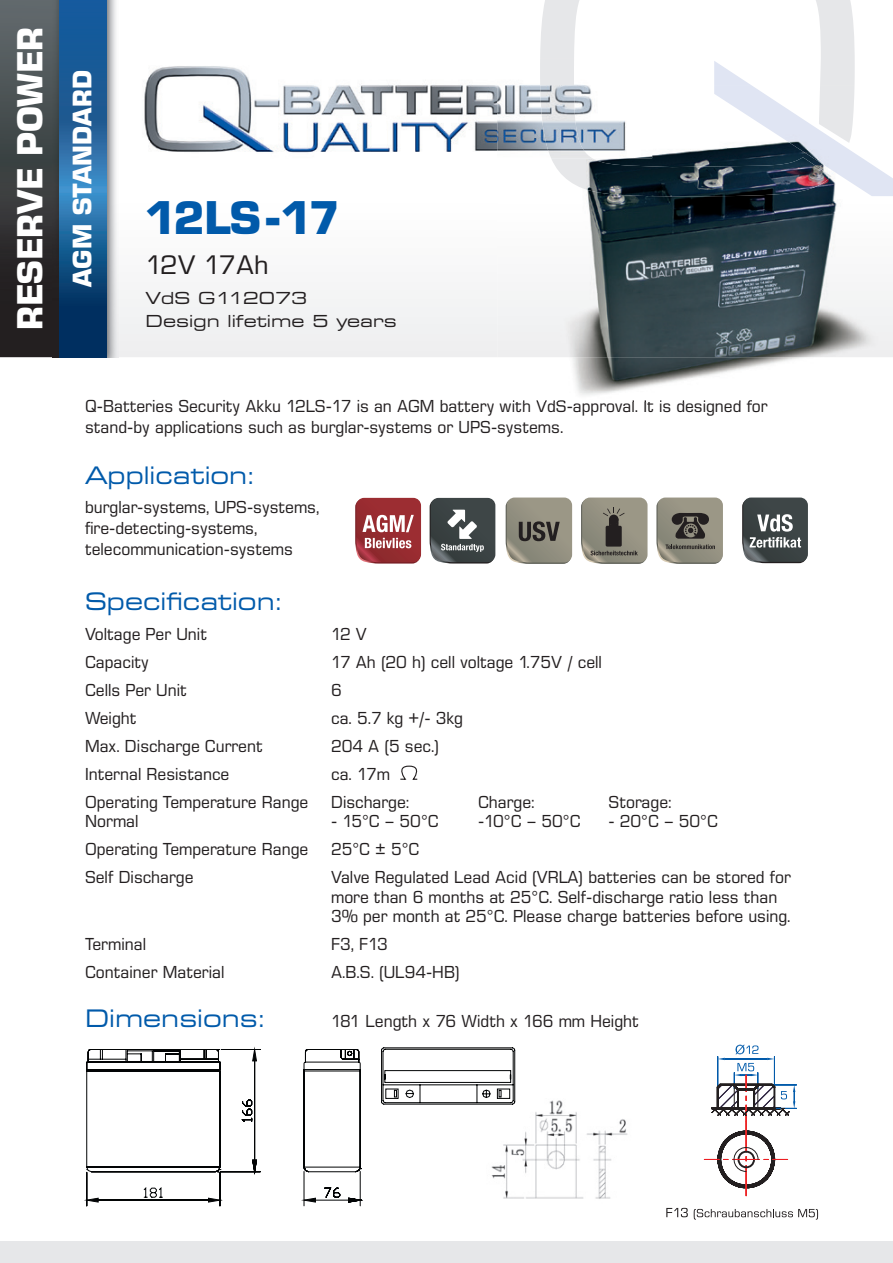
<style>
.page{position:relative;width:893px;height:1263px;background:#fff}
.page>*{position:absolute;margin:0;border:0;box-sizing:border-box;transform-origin:0 0}
.t1{font:700 45px "Eurostile SB";letter-spacing:-.04em;color:#015aaa}
.t2{font:700 34.5px "Eurostile SB";color:#fff}
.t3{font:700 25.5px "Eurostile SB";letter-spacing:.005em;color:#fff}
.t4{font:25.5px "Eurostile SB";color:#231f20}
.t5{font:24px "Eurostile SB Extend";color:#015aaa;scale:.95 1}
.t6{font:16.5px/21px "Eurostile SB";color:#231f20;scale:.95 1}
.t7{font:16.5px/22.5px "Eurostile SB Extend";color:#231f20}
</style>
<div class="page">
<svg style="left:400px;top:765px;width:18px;height:15px"></svg>
<img style="left:515px;top:1098px;width:113px;height:101px">
<svg style="left:86px;top:1048px;width:429px;height:158px"></svg>
<svg style="left:666px;top:1208px;width:22px;height:9px"></svg>
<svg style="left:694px;top:1209px;width:124px;height:11px"></svg>
<svg style="left:704px;top:1044px;width:92px;height:153px"></svg>
<svg style="left:355px;top:498px;width:66px;height:66px;background:#ac565a"></svg>
<svg style="left:581px;top:497px;width:66px;height:67px;background:#898679"></svg>
<svg style="left:506px;top:497px;width:66px;height:67px;background:#8c897b"></svg>
<svg style="left:656px;top:497px;width:67px;height:67px;background:#868377"></svg>
<svg style="left:742px;top:497px;width:66px;height:66px;background:#5e6565"></svg>
<svg style="left:430px;top:498px;width:65px;height:65px;background:#585f60"></svg>
<div style="left:119px;top:290px;width:378px;height:67px;background:#f1f2f3"></div>
<div style="left:0;top:1242px;width:893px;height:21px;background:#e6e7e9"></div>
<img style="left:540px;top:0;width:315px;height:85px">
<svg style="left:714px;top:61px;width:37px;height:24px"></svg>
<svg style="left:0;top:0;width:53px;height:357px;background:#3c3f40"></svg>
<img style="left:53px;top:0;width:66px;height:357px">
<svg style="left:59px;top:0;width:47px;height:357px;background:#1a5a92"></svg>
<img style="left:497px;top:196px;width:396px;height:199px">
<img style="left:512px;top:400px;width:240px;height:2px">
<img style="left:551px;top:149px;width:163px;height:47px">
<img style="left:714px;top:85px;width:179px;height:111px">
<img style="left:144px;top:59px;width:508px;height:94px">
<img style="left:540px;top:59px;width:34px;height:26px">
<img style="left:497px;top:85px;width:155px;height:73px">
<img style="left:540px;top:85px;width:52px;height:73px">
<h2 class="t2" style="left:9px;top:330px;width:304px;rotate:-90deg">RESERVE POWER</h2>
<h3 class="t3" style="left:67px;top:287px;width:218px;rotate:-90deg">AGM STANDARD</h3>
<h1 class="t1" style="left:146px;top:190px;width:195px">12LS-17</h1>
<h3 class="t4" style="left:146px;top:250px;width:124px">12V 17Ah</h3>
<p class="t7" style="left:146px;top:287px;width:252px">VdS G112073<br>Design lifetime 5 years</p>
<p class="t6" style="left:85px;top:396px;width:720px">Q-Batteries Security Akku 12LS-17 is an AGM battery with VdS-approval. It is designed for stand-by applications such as burglar-systems or UPS-systems.</p>
<h3 class="t5" style="left:85px;top:462px;width:179px">Application:</h3>
<p class="t6" style="left:85px;top:497px;width:248px">burglar-systems, UPS-systems, fire-detecting-systems, telecommunication-systems</p>
<h3 class="t5" style="left:85px;top:588px;width:208px">Specification:</h3>
<p class="t6" style="left:85px;top:623px;width:130px">Voltage Per Unit</p>
<p class="t6" style="left:331px;top:623px;width:39px">12 V</p>
<p class="t6" style="left:85px;top:651px;width:69px">Capacity</p>
<p class="t6" style="left:331px;top:651px;width:287px">17 Ah (20 h) cell voltage 1.75V / cell</p>
<p class="t6" style="left:85px;top:679px;width:109px">Cells Per Unit</p>
<p class="t6" style="left:331px;top:679px;width:13px">6</p>
<p class="t6" style="left:85px;top:707px;width:56px">Weight</p>
<p class="t6" style="left:331px;top:707px;width:140px">ca. 5.7 kg +/- 3kg</p>
<p class="t6" style="left:85px;top:735px;width:189px">Max. Discharge Current</p>
<p class="t6" style="left:331px;top:735px;width:115px">204 A (5 sec.)</p>
<p class="t6" style="left:85px;top:763px;width:154px">Internal Resistance</p>
<p class="t6" style="left:331px;top:763px;width:64px">ca. 17m</p>
<p class="t6" style="left:85px;top:791px;width:237px">Operating Temperature Range</p>
<p class="t6" style="left:331px;top:791px;width:84px">Discharge:</p>
<p class="t6" style="left:478px;top:791px;width:61px">Charge:</p>
<p class="t6" style="left:609px;top:791px;width:68px">Storage:</p>
<p class="t6" style="left:85px;top:811px;width:58px">Normal</p>
<p class="t6" style="left:331px;top:811px;width:115px">- 15°C – 50°C</p>
<p class="t6" style="left:478px;top:811px;width:109px">-10°C – 50°C</p>
<p class="t6" style="left:609px;top:811px;width:117px">- 20°C – 50°C</p>
<p class="t6" style="left:85px;top:839px;width:237px">Operating Temperature Range</p>
<p class="t6" style="left:331px;top:839px;width:94px">25°C ± 5°C</p>
<p class="t6" style="left:85px;top:867px;width:116px">Self Discharge</p>
<p class="t6" style="left:331px;top:868px;width:486px;line-height:19.5px">Valve Regulated Lead Acid (VRLA) batteries can be stored for more than 6 months at 25°C. Self-discharge ratio less than<br>3% per month at 25°C. Please charge batteries before using.</p>
<p class="t6" style="left:85px;top:934px;width:66px">Terminal</p>
<p class="t6" style="left:331px;top:934px;width:61px">F3, F13</p>
<p class="t6" style="left:85px;top:962px;width:148px">Container Material</p>
<p class="t6" style="left:331px;top:962px;width:137px">A.B.S. (UL94-HB)</p>
<h3 class="t5" style="left:85px;top:1005px;width:190px">Dimensions:</h3>
<p class="t6" style="left:331px;top:1011px;width:325px">181 Length x 76 Width x 166 mm Height</p>
</div>
